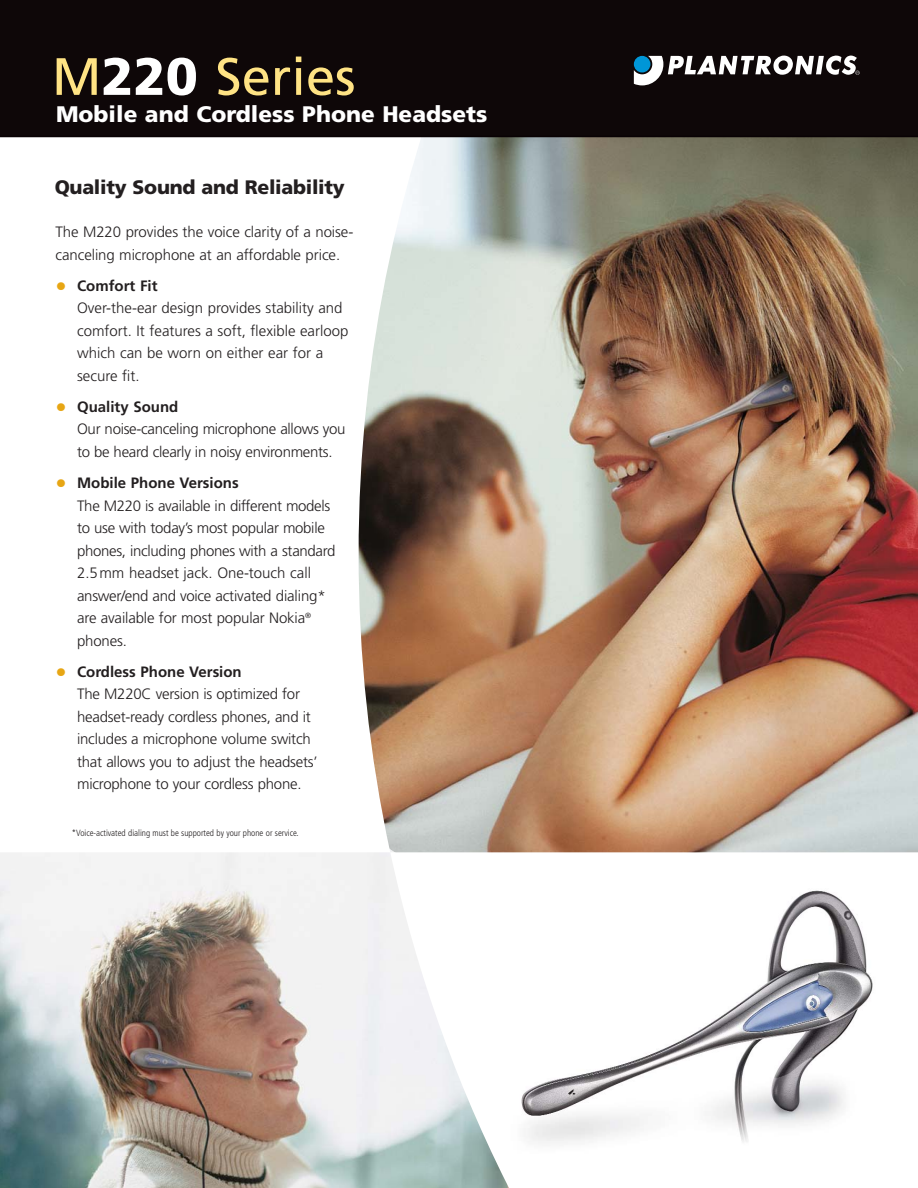
<style>
.page{position:relative;width:918px;height:1188px;background:#fff}
.page>*{position:absolute;margin:0;border:0;box-sizing:border-box;transform-origin:0 0}
.t1{font:52.5px "Frutiger";color:#ffe384}
.t2{font:900 22.5px "Frutiger";color:#fff}
.t3{font:900 19.5px "Frutiger";letter-spacing:-.015em;color:#231f20}
.t4{font:300 15px/22.5px "Frutiger";letter-spacing:-.015em;color:#231f20}
.t5{font:300 condensed 9px "Frutiger";color:#231f20}
.s1{font-weight:900;color:#fff}
.s2{font-weight:700;font-size:22.5px;color:#e7a614}
.s3{font-weight:700}
</style>
<div class="page">
<img style="left:0;top:852px;width:390px;height:336px">
<img style="left:321px;top:137px;width:597px;height:733px">
<svg style="left:0;top:137px;width:477px;height:715px"></svg>
<svg style="left:390px;top:852px;width:528px;height:336px"></svg>
<div style="left:0;top:0;width:918px;height:137px;background:#0e0708"></div>
<svg style="left:634px;top:55px;width:226px;height:30px"></svg>
<img style="left:494px;top:869px;width:424px;height:319px">
<h1 class="t1" style="left:52px;top:56px;width:305px">M<span class="s1">220</span> Series</h1>
<h2 class="t2" style="left:56px;top:105px;width:433px">Mobile and Cordless Phone Headsets</h2>
<h3 class="t3" style="left:55px;top:180px;width:292px">Quality Sound and Reliability</h3>
<p class="t4" style="left:56px;top:222px;width:299px">The M220 provides the voice clarity of a noise&shy;canceling microphone at an affordable price.</p>
<p class="t4" style="left:77px;top:276px;width:273px;text-indent:-22px"><span class="s2">•</span> <span class="s3">Comfort Fit<br></span>Over-the-ear design provides stability and comfort. It features a soft, flexible earloop which can be worn on either ear for a secure fit.</p>
<p class="t4" style="left:77px;top:397px;width:270px;text-indent:-22px"><span class="s2">•</span> <span class="s3">Quality Sound<br></span>Our noise-canceling microphone allows you to be heard clearly in noisy environments.</p>
<p class="t4" style="left:77px;top:473px;width:260px;text-indent:-22px"><span class="s2">•</span> <span class="s3">Mobile Phone Versions<br></span>The M220 is available in different models to use with today’s most popular mobile phones, including phones with a standard 2.5mm headset jack. One-touch call answer/end and voice activated dialing* are available for most popular Nokia<sup>® </sup>phones.</p>
<p class="t4" style="left:77px;top:661px;width:242px;text-indent:-22px"><span class="s2">•</span> <span class="s3">Cordless Phone Version<br></span>The M220C version is optimized for headset-ready cordless phones, and it includes a microphone volume switch that allows you to adjust the headsets’ microphone to your cordless phone.</p>
<p class="t5" style="left:72px;top:829px;width:228px">*Voice-activated dialing must be supported by your phone or service.</p>
</div>
